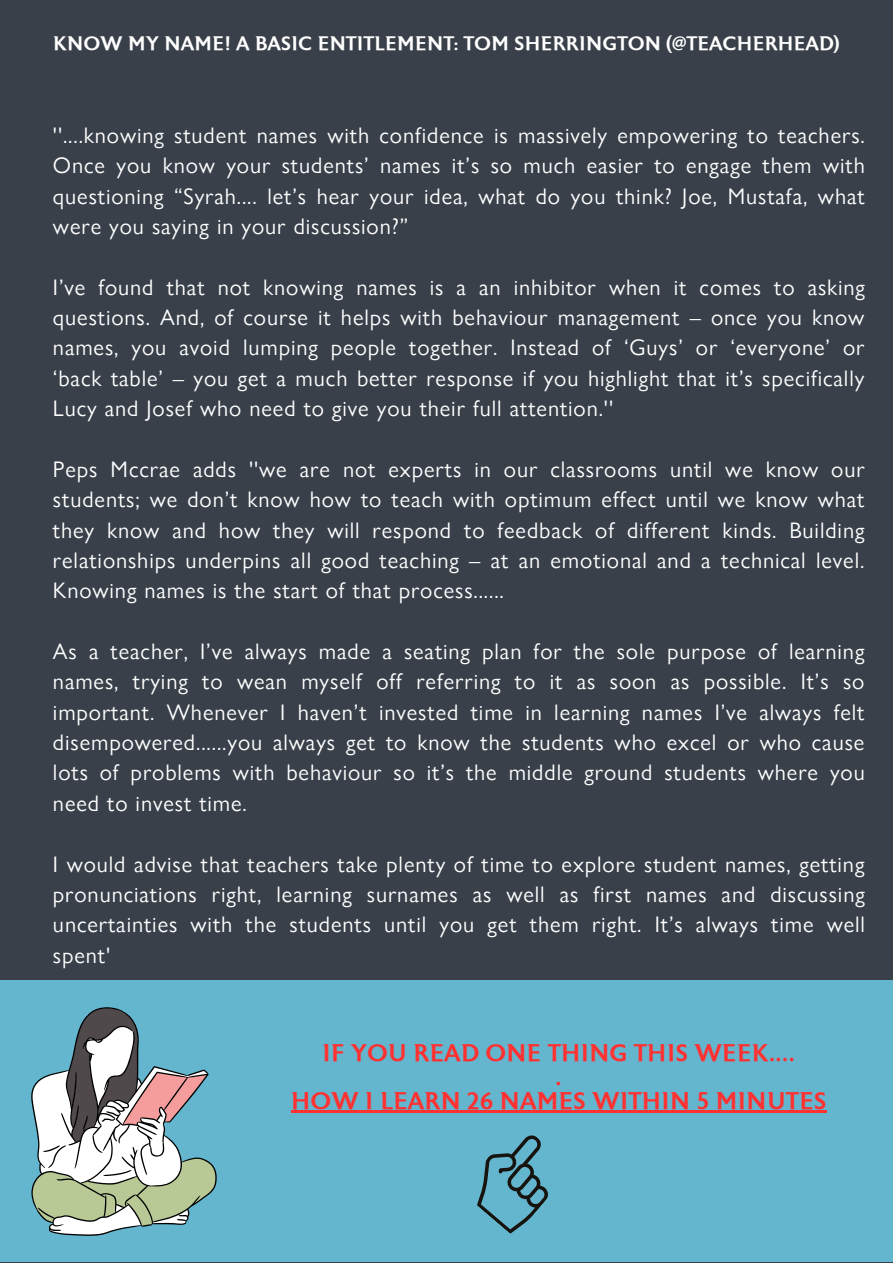
<style>
.page{position:relative;width:893px;height:1264px;background:#fff}
.page>*{position:absolute;margin:0;border:0;box-sizing:border-box;transform-origin:0 0}
.t1{font:500 24px "Astoria";letter-spacing:.02em;color:#ff3131}
.t2{font:22.5px/30.3px "Gill Sans Nova";letter-spacing:.04em;color:#fff;text-align:justify}
.t3{font:500 19.5px "Astoria";letter-spacing:.02em;color:#fff}
</style>
<div class="page">
<div style="left:0;top:0;width:892px;height:1262px;background:#39404a"></div>
<div style="left:0;top:980px;width:892px;height:281px;background:#64b6cf"></div>
<svg style="left:31px;top:1007px;width:186px;height:229px"></svg>
<svg style="left:477px;top:1135px;width:71px;height:99px"></svg>
<hr style="left:291px;top:1110px;width:535px;height:2px;background:#ff3131">
<p class="t3" style="left:53px;top:36px;width:787px">KNOW MY NAME! A BASIC ENTITLEMENT: TOM SHERRINGTON (@TEACHERHEAD)</p>
<p class="t2" style="left:53px;top:118px;width:813px">''....knowing student names with confidence is massively empowering to teachers.<br>Once you know your students’ names it’s so much easier to engage them with questioning “Syrah.... let’s hear your idea, what do you think? Joe, Mustafa, what were you saying in your discussion?”</p>
<p class="t2" style="left:53px;top:270px;width:813px">I’ve found that not knowing names is a an inhibitor when it comes to asking questions. And, of course it helps with behaviour management – once you know names, you avoid lumping people together. Instead of ‘Guys’ or ‘everyone’ or ‘back table’ – you get a much better response if you highlight that it’s specifically Lucy and Josef who need to give you their full attention.''</p>
<p class="t2" style="left:53px;top:452px;width:813px">Peps Mccrae adds ''we are not experts in our classrooms until we know our students; we don’t know how to teach with optimum effect until we know what they know and how they will respond to feedback of different kinds. Building relationships underpins all good teaching – at an emotional and a technical level.<br>Knowing names is the start of that process......</p>
<p class="t2" style="left:53px;top:634px;width:813px">As a teacher, I’ve always made a seating plan for the sole purpose of learning names, trying to wean myself off referring to it as soon as possible. It’s so important. Whenever I haven’t invested time in learning names I’ve always felt disempowered......you always get to know the students who excel or who cause lots of problems with behaviour so it’s the middle ground students where you need to invest time.</p>
<p class="t2" style="left:53px;top:847px;width:813px">I would advise that teachers take plenty of time to explore student names, getting pronunciations right, learning surnames as well as first names and discussing uncertainties with the students until you get them right. It’s always time well spent'</p>
<p class="t1" style="left:322px;top:1043px;width:474px">IF YOU READ ONE THING THIS WEEK....</p>
<p class="t1" style="left:555px;top:1066px;width:8px">.</p>
<p class="t1" style="left:291px;top:1090px;width:536px">HOW I LEARN 26 NAMES WITHIN 5 MINUTES</p>
</div>
